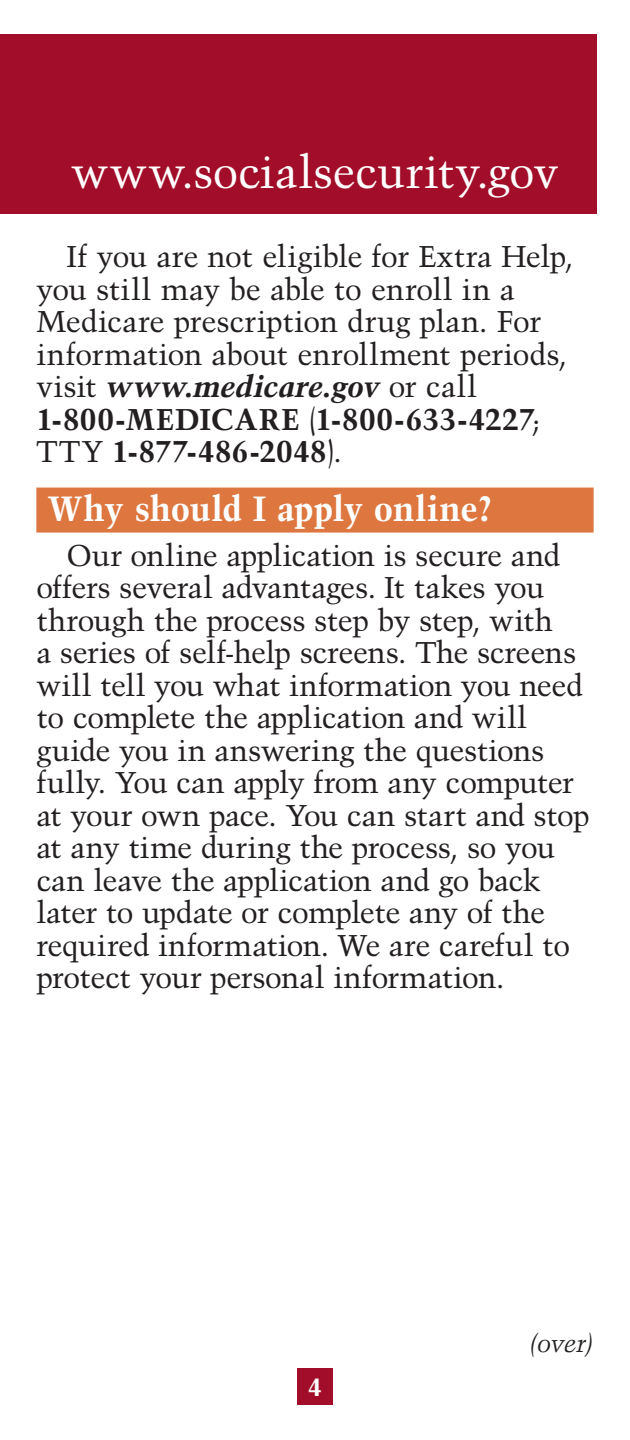
<style>
.page{position:relative;width:630px;height:1440px;background:#fff}
.page>*{position:absolute;margin:0;border:0;box-sizing:border-box;transform-origin:0 0}
.t1{font:45px "Trump Mediaeval";color:#fff}
.Header1_1line{font:700 35px "Trump Mediaeval";letter-spacing:-.01em;color:#fff}
.Paragraph{font:30px/32.5px "Trump Mediaeval";letter-spacing:-.015em;color:#231f20}
.t2{font:italic 25px "Trump Mediaeval";color:#231f20}
.t3{font:700 25px "Trump Mediaeval";color:#fff}
.s1{font-weight:700;font-style:italic}
.s2{font-weight:700}
</style>
<div class="page">
<div style="left:0;top:34px;width:596px;height:180px;background:#a20e29"></div>
<div style="left:297px;top:1368px;width:36px;height:36px;background:#a20e29"></div>
<div style="left:36px;top:488px;width:558px;height:45px;background:#dd773f"></div>
<h1 class="t1" style="left:71px;top:145px;width:489px">www.socialsecurity.gov</h1>
<p class="Paragraph" style="left:36px;top:240px;width:539px;text-indent:30px">If you are not eligible for Extra Help, you still may be able to enroll in a Medicare prescription drug plan. For information about enrollment periods, visit <span class="s1">www.medicare.gov</span> or call <span class="s2">1-800-MEDICARE</span> (<span class="s2">1-800-633-4227</span>; TTY <span class="s2">1-877-486-2048</span>).</p>
<h1 class="Header1_1line" style="left:48px;top:487px;width:447px">Why should I apply online?</h1>
<p class="Paragraph" style="left:36px;top:539px;width:555px;text-indent:30px">Our online application is secure and offers several advantages. It takes you through the process step by step, with<br>a series of self-help screens. The screens will tell you what information you need to complete the application and will guide you in answering the questions fully. You can apply from any computer at your own pace. You can start and stop at any time during the process, so you can leave the application and go back later to update or complete any of the required information. We are careful to protect your personal information.</p>
<p class="t3" style="left:308px;top:1372px;width:15px">4</p>
<p class="t2" style="left:530px;top:1328px;width:66px">(over)</p>
</div>
